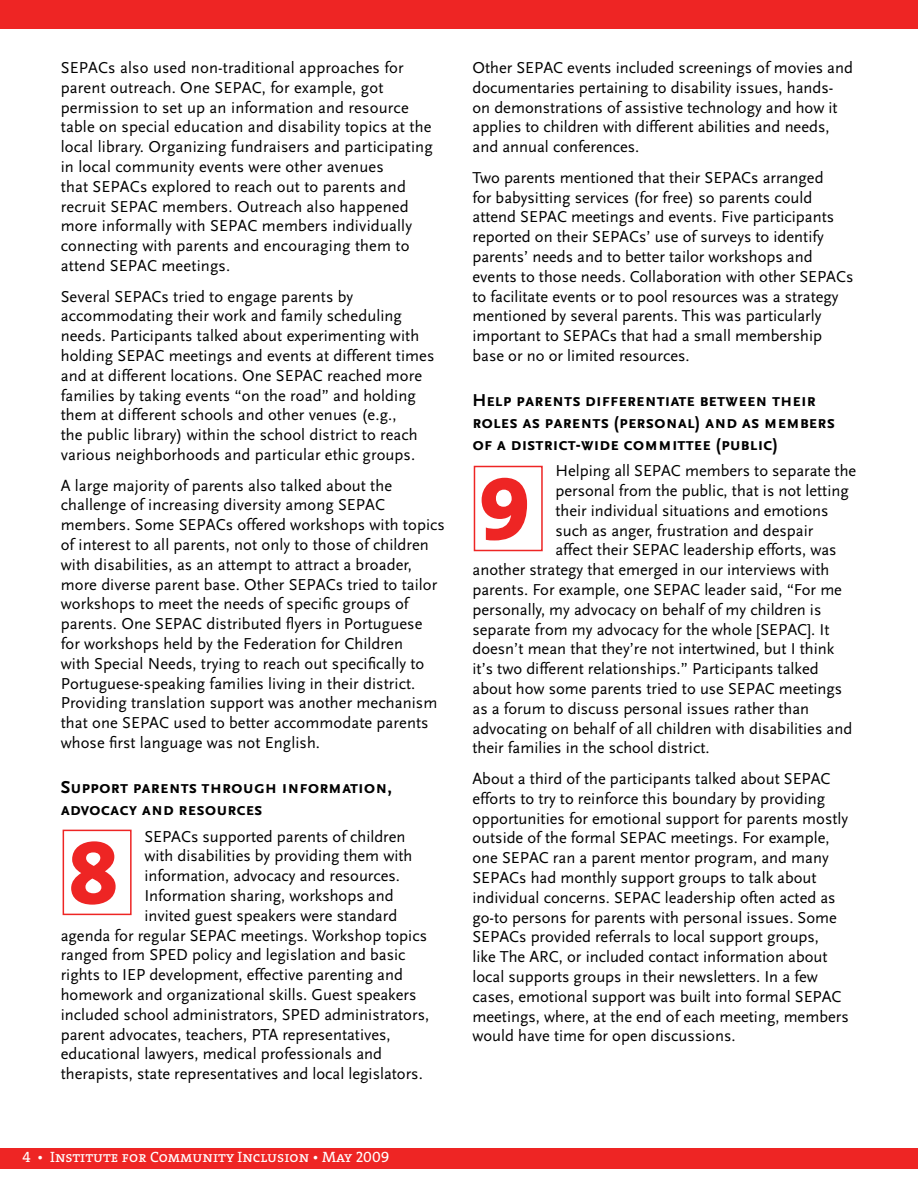
<style>
.page{position:relative;width:918px;height:1188px;background:#fff}
.page>*{position:absolute;margin:0;border:0;box-sizing:border-box;transform-origin:0 0}
.t1{font:90px "The Serif Extra Bold Caps";color:#ee2524}
.t2{font:700 18px/21.6px "Scala Sans Caps";color:#000}
.t3{font:16.5px/19.8px "Scala Sans";color:#000}
.t4{font:15px "The Serif Caps";color:#fff}
</style>
<div class="page">
<div style="left:0;top:0;width:918px;height:28px;background:#ee2524"></div>
<div style="left:0;top:1148px;width:918px;height:21px;background:#ee2524"></div>
<div style="left:63px;top:830px;width:69px;height:85px;background:#fff;border:2px solid #ee2524"></div>
<div style="left:474px;top:466px;width:69px;height:85px;background:#fff;border:2px solid #ee2524"></div>
<p class="t3" style="left:61px;top:58px;width:374px">SEPACs also used non-traditional approaches for parent outreach. One SEPAC, for example, got permission to set up an information and resource table on special education and disability topics at the local library. Organizing fundraisers and participating in local community events were other avenues<br>that SEPACs explored to reach out to parents and recruit SEPAC members. Outreach also happened more informally with SEPAC members individually connecting with parents and encouraging them to attend SEPAC meetings.</p>
<p class="t3" style="left:61px;top:287px;width:375px">Several SEPACs tried to engage parents by accommodating their work and family scheduling needs. Participants talked about experimenting with holding SEPAC meetings and events at different times and at different locations. One SEPAC reached more families by taking events “on the road” and holding them at different schools and other venues (e.g.,<br>the public library) within the school district to reach various neighborhoods and particular ethic groups.</p>
<p class="t3" style="left:61px;top:476px;width:386px">A large majority of parents also talked about the challenge of increasing diversity among SEPAC members. Some SEPACs offered workshops with topics of interest to all parents, not only to those of children with disabilities, as an attempt to attract a broader, more diverse parent base. Other SEPACs tried to tailor workshops to meet the needs of specific groups of parents. One SEPAC distributed flyers in Portuguese for workshops held by the Federation for Children<br>with Special Needs, trying to reach out specifically to Portuguese-speaking families living in their district.<br>Providing translation support was another mechanism that one SEPAC used to better accommodate parents whose first language was not English.</p>
<p class="t2" style="left:61px;top:777px;width:333px">Support parents through information, advocacy and resources</p>
<p class="t3" style="left:144px;top:827px;width:263px">SEPACs supported parents of children</p>
<p class="t3" style="left:144px;top:846px;width:270px">with disabilities by providing them with</p>
<p class="t3" style="left:144px;top:866px;width:257px">information, advocacy and resources.</p>
<p class="t3" style="left:144px;top:886px;width:251px">Information sharing, workshops and</p>
<p class="t3" style="left:144px;top:906px;width:254px">invited guest speakers were standard</p>
<p class="t3" style="left:61px;top:926px;width:368px">agenda for regular SEPAC meetings. Workshop topics</p>
<p class="t3" style="left:61px;top:945px;width:346px">ranged from SPED policy and legislation and basic</p>
<p class="t3" style="left:61px;top:965px;width:344px">rights to IEP development, effective parenting and</p>
<p class="t3" style="left:61px;top:985px;width:357px">homework and organizational skills. Guest speakers</p>
<p class="t3" style="left:61px;top:1005px;width:370px">included school administrators, SPED administrators,</p>
<p class="t3" style="left:61px;top:1025px;width:332px">parent advocates, teachers, PTA representatives,</p>
<p class="t3" style="left:61px;top:1044px;width:323px">educational lawyers, medical professionals and</p>
<p class="t3" style="left:61px;top:1064px;width:364px">therapists, state representatives and local legislators.</p>
<h1 class="t1" style="left:68px;top:797px;width:52px">8</h1>
<p class="t4" style="left:22px;top:1145px;width:369px">4 • Institute for Community Inclusion • May 2009</p>
<p class="t3" style="left:473px;top:58px;width:382px">Other SEPAC events included screenings of movies and documentaries pertaining to disability issues, hands&shy;on demonstrations of assistive technology and how it applies to children with different abilities and needs, and annual conferences.</p>
<p class="t3" style="left:473px;top:168px;width:382px">Two parents mentioned that their SEPACs arranged<br>for babysitting services (for free) so parents could attend SEPAC meetings and events. Five participants reported on their SEPACs’ use of surveys to identify parents’ needs and to better tailor workshops and events to those needs. Collaboration with other SEPACs to facilitate events or to pool resources was a strategy mentioned by several parents. This was particularly important to SEPACs that had a small membership base or no or limited resources.</p>
<p class="t2" style="left:472px;top:390px;width:364px">Help parents differentiate between their roles as parents (personal) and as members of a district-wide committee (public)</p>
<p class="t3" style="left:555px;top:461px;width:302px">Helping all SEPAC members to separate the</p>
<p class="t3" style="left:555px;top:481px;width:295px">personal from the public, that is not letting</p>
<p class="t3" style="left:555px;top:501px;width:275px">their individual situations and emotions</p>
<p class="t3" style="left:555px;top:521px;width:259px">such as anger, frustration and despair</p>
<p class="t3" style="left:555px;top:540px;width:283px">affect their SEPAC leadership efforts, was</p>
<p class="t3" style="left:472px;top:560px;width:358px">another strategy that emerged in our interviews with</p>
<p class="t3" style="left:472px;top:580px;width:371px">parents. For example, one SEPAC leader said, “For me</p>
<p class="t3" style="left:472px;top:600px;width:350px">personally, my advocacy on behalf of my children is</p>
<p class="t3" style="left:472px;top:620px;width:359px">separate from my advocacy for the whole [SEPAC]. It</p>
<p class="t3" style="left:472px;top:639px;width:363px">doesn’t mean that they’re not intertwined, but I think</p>
<p class="t3" style="left:472px;top:659px;width:348px">it’s two different relationships.” Participants talked</p>
<p class="t3" style="left:472px;top:679px;width:371px">about how some parents tried to use SEPAC meetings</p>
<p class="t3" style="left:472px;top:699px;width:338px">as a forum to discuss personal issues rather than</p>
<p class="t3" style="left:472px;top:719px;width:381px">advocating on behalf of all children with disabilities and</p>
<p class="t3" style="left:472px;top:738px;width:239px">their families in the school district.</p>
<p class="t3" style="left:472px;top:769px;width:378px">About a third of the participants talked about SEPAC efforts to try to reinforce this boundary by providing opportunities for emotional support for parents mostly outside of the formal SEPAC meetings. For example, one SEPAC ran a parent mentor program, and many SEPACs had monthly support groups to talk about individual concerns. SEPAC leadership often acted as go-to persons for parents with personal issues. Some SEPACs provided referrals to local support groups,<br>like The ARC, or included contact information about local supports groups in their newsletters. In a few cases, emotional support was built into formal SEPAC meetings, where, at the end of each meeting, members would have time for open discussions.</p>
<h1 class="t1" style="left:479px;top:433px;width:54px">9</h1>
</div>
